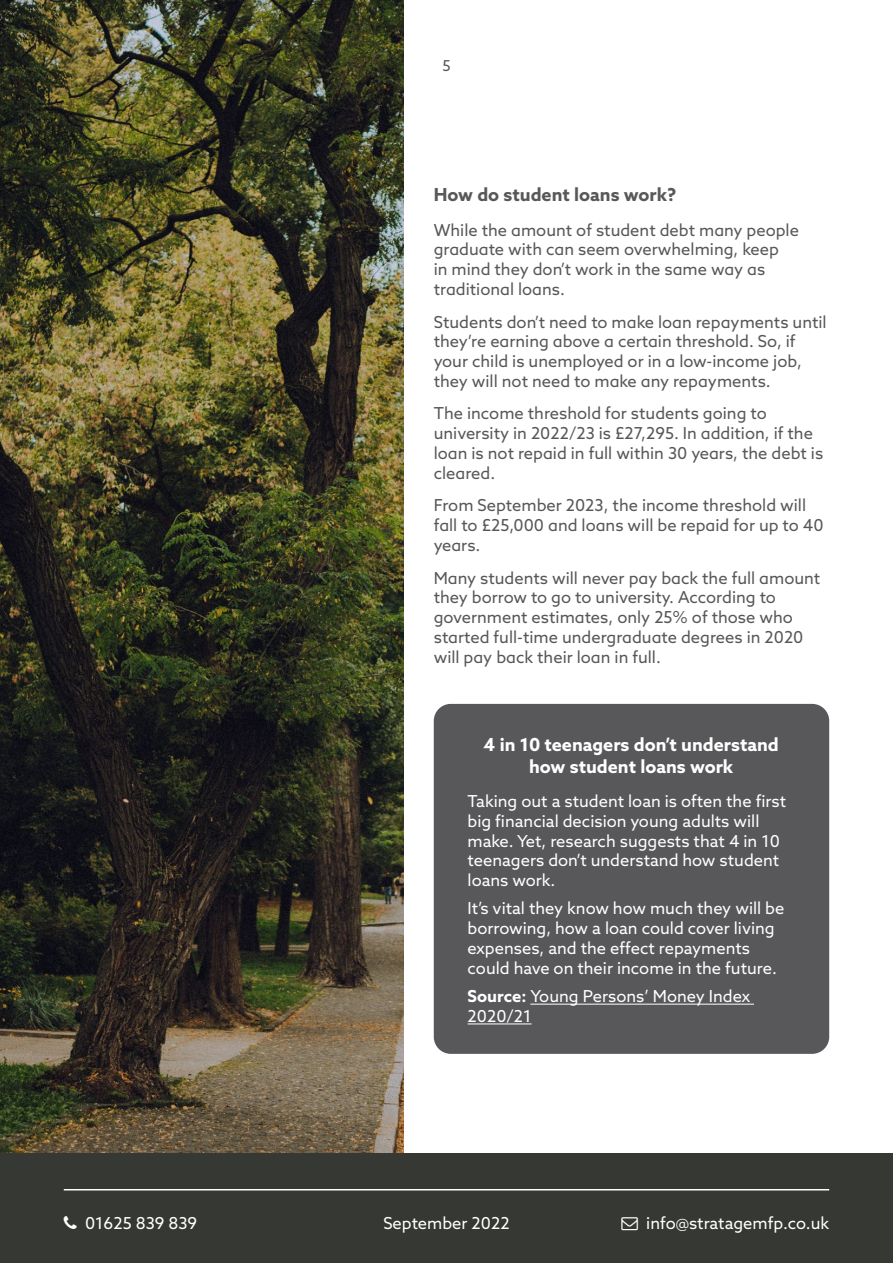
<style>
.page{position:relative;width:893px;height:1263px;background:#fff}
.page>*{position:absolute;margin:0;border:0;box-sizing:border-box;transform-origin:0 0}
.t1{font:700 18px/21.6px "Azo Sans";color:#fff;text-align:center}
.t2{font:700 18px "Azo Sans";color:#58585a}
.t3{font:16.5px/19.8px "Azo Sans";color:#575756}
.t4{font:16.5px/19.8px "Azo Sans";color:#fff}
.t5{font:15px "Azo Sans";color:#575756}
.s1{font-weight:700}
</style>
<div class="page">
<div style="left:434px;top:704px;width:395px;height:350px;background:#58585a;border-radius:17px"></div>
<hr style="left:530px;top:1004px;width:224px;height:1px;background:#fff">
<hr style="left:468px;top:1023px;width:64px;height:1px;background:#fff">
<img style="left:0;top:0;width:404px;height:1153px">
<div style="left:0;top:1153px;width:893px;height:110px;background:#363834"></div>
<hr style="left:64px;top:1189px;width:765px;height:1px;background:#fff">
<p class="t5" style="left:442px;top:56px;width:10px">5</p>
<p class="t2" style="left:434px;top:183px;width:244px">How do student loans work?</p>
<p class="t3" style="left:434px;top:220px;width:367px">While the amount of student debt many people graduate with can seem overwhelming, keep<br>in mind they don’t work in the same way as traditional loans.</p>
<p class="t3" style="left:434px;top:311px;width:394px">Students don’t need to make loan repayments until they’re earning above a certain threshold. So, if your child is unemployed or in a low-income job, they will not need to make any repayments.</p>
<p class="t3" style="left:434px;top:403px;width:391px">The income threshold for students going to university in 2022/23 is £27,295. In addition, if the loan is not repaid in full within 30 years, the debt is cleared.</p>
<p class="t3" style="left:434px;top:495px;width:391px">From September 2023, the income threshold will fall to £25,000 and loans will be repaid for up to 40 years.</p>
<p class="t3" style="left:434px;top:568px;width:388px">Many students will never pay back the full amount they borrow to go to university. According to government estimates, only 25% of those who started full-time undergraduate degrees in 2020 will pay back their loan in full.</p>
<p class="t1" style="left:484px;top:733px;width:297px">4 in 10 teenagers don’t understand how student loans work</p>
<p class="t4" style="left:468px;top:791px;width:320px">Taking out a student loan is often the first big financial decision young adults will make. Yet, research suggests that 4 in 10 teenagers don’t understand how student loans work.</p>
<p class="t4" style="left:468px;top:898px;width:318px">It’s vital they know how much they will be borrowing, how a loan could cover living expenses, and the effect repayments could have on their income in the future.</p>
<p class="t4" style="left:468px;top:986px;width:284px"><span class="s1">Source:</span> Young Persons’ Money Index<br>2020/21</p>
<p class="t4" style="left:85px;top:1213px;width:114px">01625 839 839</p>
<p class="t4" style="left:383px;top:1213px;width:128px">September 2022</p>
<p class="t4" style="left:646px;top:1213px;width:184px">info@stratagemfp.co.uk</p>
</div>
